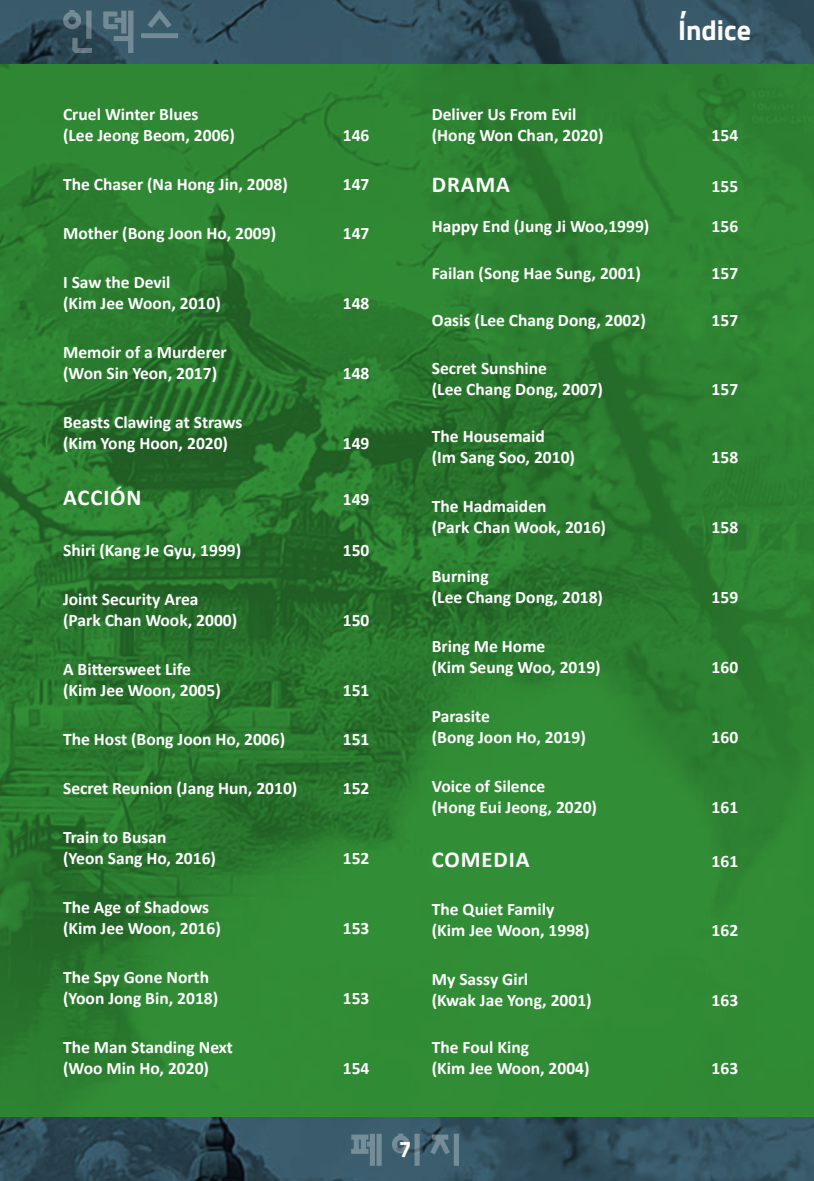
<style>
.page{position:relative;width:814px;height:1181px;background:#fff}
.page>*{position:absolute;margin:0;border:0;box-sizing:border-box;transform-origin:0 0}
.t1{font:700 28px "Sunflower";color:#fff}
.t2{font:700 22.75px "Calibri";letter-spacing:.04em;color:#fff}
.t3{font:700 22.75px "Sunflower";color:#fff}
.t4{font:700 17.5px/21px "Calibri";color:#fff}
</style>
<div class="page">
<img style="left:0;top:63px;width:814px;height:1055px">
<svg style="left:0;top:1118px;width:814px;height:63px;background:#314e5d"></svg>
<svg style="left:351px;top:1133px;width:108px;height:32px;background:#506e7c"></svg>
<svg style="left:0;top:0;width:814px;height:63px;background:#335260"></svg>
<svg style="left:63px;top:10px;width:115px;height:43px;background:#476371"></svg>
<p class="t4" style="left:63px;top:103px;width:173px">Cruel Winter Blues<br>(Lee Jeong Beom, 2006)</p>
<p class="t4" style="left:343px;top:124px;width:28px">146</p>
<p class="t4" style="left:63px;top:173px;width:226px">The Chaser (Na Hong Jin, 2008)</p>
<p class="t4" style="left:343px;top:173px;width:28px">147</p>
<p class="t4" style="left:63px;top:222px;width:215px">Mother (Bong Joon Ho, 2009)</p>
<p class="t4" style="left:343px;top:222px;width:28px">147</p>
<p class="t4" style="left:63px;top:271px;width:159px">I Saw the Devil<br>(Kim Jee Woon, 2010)</p>
<p class="t4" style="left:343px;top:292px;width:28px">148</p>
<p class="t4" style="left:63px;top:341px;width:165px">Memoir of a Murderer (Won Sin Yeon, 2017)</p>
<p class="t4" style="left:63px;top:411px;width:181px">Beasts Clawing at Straws (Kim Yong Hoon, 2020)</p>
<p class="t4" style="left:343px;top:362px;width:28px">148</p>
<p class="t4" style="left:343px;top:432px;width:28px">149</p>
<h2 class="t2" style="left:63px;top:481px;width:80px">ACCIÓN</h2>
<p class="t4" style="left:343px;top:488px;width:28px">149</p>
<p class="t4" style="left:63px;top:539px;width:180px">Shiri (Kang Je Gyu, 1999)</p>
<p class="t4" style="left:343px;top:539px;width:28px">150</p>
<p class="t4" style="left:63px;top:588px;width:176px">Joint Security Area (Park Chan Wook, 2000)</p>
<p class="t4" style="left:343px;top:609px;width:28px">150</p>
<p class="t4" style="left:63px;top:658px;width:159px">A Bittersweet Life (Kim Jee Woon, 2005)</p>
<p class="t4" style="left:343px;top:679px;width:28px">151</p>
<p class="t4" style="left:63px;top:728px;width:223px">The Host (Bong Joon Ho, 2006)</p>
<p class="t4" style="left:343px;top:728px;width:28px">151</p>
<p class="t4" style="left:63px;top:777px;width:236px">Secret Reunion (Jang Hun, 2010)</p>
<p class="t4" style="left:343px;top:777px;width:28px">152</p>
<p class="t4" style="left:63px;top:826px;width:154px">Train to Busan<br>(Yeon Sang Ho, 2016)</p>
<p class="t4" style="left:343px;top:847px;width:28px">152</p>
<p class="t4" style="left:63px;top:896px;width:159px">The Age of Shadows (Kim Jee Woon, 2016)</p>
<p class="t4" style="left:63px;top:966px;width:157px">The Spy Gone North (Yoon Jong Bin, 2018)</p>
<p class="t4" style="left:63px;top:1036px;width:171px">The Man Standing Next (Woo Min Ho, 2020)</p>
<p class="t4" style="left:343px;top:917px;width:28px">153</p>
<p class="t4" style="left:343px;top:987px;width:28px">153</p>
<p class="t4" style="left:343px;top:1057px;width:28px">154</p>
<h1 class="t1" style="left:680px;top:-8px;width:9px">,</h1>
<h1 class="t1" style="left:678px;top:17px;width:74px">Indice</h1>
<p class="t4" style="left:432px;top:103px;width:173px">Deliver Us From Evil (Hong Won Chan, 2020)</p>
<p class="t4" style="left:711px;top:124px;width:28px">154</p>
<h2 class="t2" style="left:432px;top:168px;width:80px">DRAMA</h2>
<p class="t4" style="left:711px;top:175px;width:28px">155</p>
<p class="t4" style="left:432px;top:215px;width:219px">Happy End (Jung Ji Woo,1999)</p>
<p class="t4" style="left:711px;top:215px;width:28px">156</p>
<p class="t4" style="left:432px;top:262px;width:211px">Failan (Song Hae Sung, 2001)</p>
<p class="t4" style="left:711px;top:262px;width:28px">157</p>
<p class="t4" style="left:432px;top:310px;width:215px">Oasis (Lee Chang Dong, 2002)</p>
<p class="t4" style="left:711px;top:310px;width:28px">157</p>
<p class="t4" style="left:432px;top:357px;width:173px">Secret Sunshine<br>(Lee Chang Dong, 2007)</p>
<p class="t4" style="left:711px;top:378px;width:28px">157</p>
<p class="t4" style="left:432px;top:425px;width:145px">The Housemaid<br>(Im Sang Soo, 2010)</p>
<p class="t4" style="left:432px;top:495px;width:176px">The Hadmaiden<br>(Park Chan Wook, 2016)</p>
<p class="t4" style="left:432px;top:565px;width:173px">Burning<br>(Lee Chang Dong, 2018)</p>
<p class="t4" style="left:432px;top:635px;width:170px">Bring Me Home<br>(Kim Seung Woo, 2019)</p>
<p class="t4" style="left:432px;top:705px;width:155px">Parasite<br>(Bong Joon Ho, 2019)</p>
<p class="t4" style="left:432px;top:775px;width:167px">Voice of Silence<br>(Hong Eui Jeong, 2020)</p>
<p class="t4" style="left:711px;top:446px;width:28px">158</p>
<p class="t4" style="left:711px;top:516px;width:28px">158</p>
<p class="t4" style="left:711px;top:586px;width:28px">159</p>
<p class="t4" style="left:711px;top:656px;width:28px">160</p>
<p class="t4" style="left:711px;top:726px;width:28px">160</p>
<p class="t4" style="left:711px;top:796px;width:28px">161</p>
<h2 class="t2" style="left:432px;top:843px;width:99px">COMEDIA</h2>
<p class="t4" style="left:711px;top:850px;width:28px">161</p>
<p class="t4" style="left:432px;top:898px;width:159px">The Quiet Family (Kim Jee Woon, 1998)</p>
<p class="t4" style="left:711px;top:919px;width:28px">162</p>
<p class="t4" style="left:432px;top:968px;width:161px">My Sassy Girl<br>(Kwak Jae Yong, 2001)</p>
<p class="t4" style="left:432px;top:1036px;width:159px">The Foul King<br>(Kim Jee Woon, 2004)</p>
<p class="t4" style="left:711px;top:989px;width:28px">163</p>
<p class="t4" style="left:711px;top:1057px;width:28px">163</p>
<h2 class="t3" style="left:399px;top:1138px;width:14px">7</h2>
</div>
